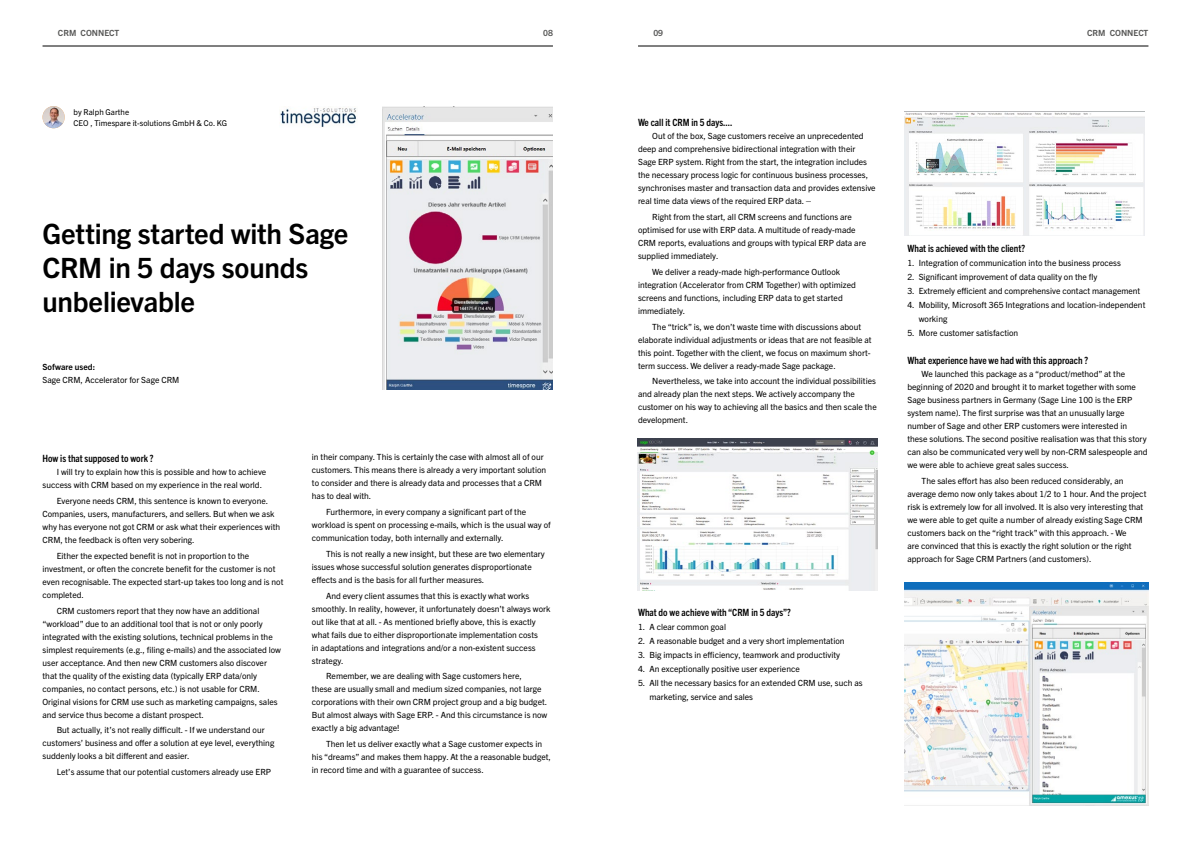
<style>
.page{position:relative;width:1191px;height:842px;background:#fff}
.page>*{position:absolute;margin:0;border:0;box-sizing:border-box;transform-origin:0 0}
.t1{font:700 28px/34px "Trade Gothic Next LT Pro";letter-spacing:-.01em;color:#000}
.t2{font:700 condensed 10px "Trade Gothic Next LT Pro";color:#000}
.t3{font:8.5px/13px "Trade Gothic Next LT Pro";color:#000}
.t4{font:700 8.5px "Trade Gothic Next LT Pro";color:#575756}
.t5{font:700 8.5px "Trade Gothic Next LT Pro";color:#000}
.t6{font:8px/11px "Trade Gothic Next LT Pro";color:#000}
</style>
<div class="page">
<hr style="left:43px;top:46px;width:510px;height:1px;background:#000">
<hr style="left:638px;top:46px;width:510px;height:1px;background:#000">
<img style="left:904px;top:111px;width:240px;height:125px">
<img style="left:637px;top:438px;width:240px;height:153px">
<img style="left:904px;top:582px;width:244px;height:223px">
<img style="left:383px;top:106px;width:170px;height:284px">
<img style="left:43px;top:106px;width:22px;height:22px;border-radius:11px">
<img style="left:280px;top:108px;width:76px;height:19px">
<p class="t4" style="left:58px;top:27px;width:63px">CRM CONNECT</p>
<p class="t4" style="left:543px;top:27px;width:11px">08</p>
<p class="t4" style="left:653px;top:27px;width:11px">09</p>
<p class="t4" style="left:1087px;top:27px;width:63px">CRM CONNECT</p>
<p class="t6" style="left:74px;top:106px;width:155px">by Ralph Garthe<br>CEO , Timespare it-solutions GmbH &amp; Co. KG</p>
<h1 class="t1" style="left:43px;top:215px;width:307px">Getting started with Sage<br>CRM in 5 days sounds unbelievable</h1>
<p class="t5" style="left:43px;top:361px;width:54px">Sofware used:</p>
<p class="t3" style="left:43px;top:372px;width:138px">Sage CRM, Accelerator for Sage CRM</p>
<p class="t2" style="left:43px;top:452px;width:113px">How is that supposed to work ?</p>
<p class="t3" style="left:43px;top:465px;width:225px;text-indent:14px">I will try to explain how this is possible and how to achieve success with CRM based on my experience in the real world.</p>
<p class="t3" style="left:43px;top:494px;width:239px;text-indent:14px">Everyone needs CRM, this sentence is known to everyone.<br>Companies, users, manufacturers, and sellers. But when we ask why has everyone not got CRM or ask what their experiences with CRM, the feedback is often very sobering.</p>
<p class="t3" style="left:43px;top:549px;width:242px;text-indent:14px">Either the expected benefit is not in proportion to the investment, or often the concrete benefit for the customer is not even recognisable. The expected start-up takes too long and is not completed.</p>
<p class="t3" style="left:43px;top:603px;width:240px;text-indent:14px">CRM customers report that they now have an additional “workload” due to an additional tool that is not or only poorly integrated with the existing solutions, technical problems in the simplest requirements (e.g., filing e-mails) and the associated low user acceptance. And then new CRM customers also discover that the quality of the existing data (typically ERP data/only companies, no contact persons, etc.) is not usable for CRM.<br>Original visions for CRM use such as marketing campaigns, sales and service thus become a distant prospect.</p>
<p class="t3" style="left:43px;top:723px;width:233px;text-indent:14px">But actually, it’s not really difficult. - If we understand our customers’ business and offer a solution at eye level, everything suddenly looks a bit different and easier.</p>
<p class="t3" style="left:57px;top:765px;width:216px">Let’s assume that our potential customers already use ERP</p>
<p class="t3" style="left:312px;top:450px;width:236px">in their company. This is certainly the case with almost all of our customers. This means there is already a very important solution to consider and there is already data and processes that a CRM has to deal with.</p>
<p class="t3" style="left:312px;top:505px;width:240px;text-indent:14px">Furthermore, in every company a significant part of the workload is spent on processing e-mails, which is the usual way of communication today, both internally and externally.</p>
<p class="t3" style="left:312px;top:547px;width:234px;text-indent:14px">This is not really a new insight, but these are two elementary issues whose successful solution generates disproportionate effects and is the basis for all further measures.</p>
<p class="t3" style="left:312px;top:588px;width:240px;text-indent:14px">And every client assumes that this is exactly what works smoothly. In reality, however, it unfortunately doesn’t always work out like that at all. - As mentioned briefly above, this is exactly what fails due to either disproportionate implementation costs<br>in adaptations and integrations and/or a non-existent success strategy.</p>
<p class="t3" style="left:312px;top:669px;width:237px;text-indent:14px">Remember, we are dealing with Sage customers here,<br>these are usually small and medium sized companies, not large corporations with their own CRM project group and a big budget.<br>But almost always with Sage ERP. - And this circumstance is now exactly a big advantage!</p>
<p class="t3" style="left:312px;top:737px;width:240px;text-indent:14px">Then let us deliver exactly what a Sage customer expects in his “dreams” and makes them happy. At the a reasonable budget, in record time and with a guarantee of success.</p>
<p class="t2" style="left:638px;top:116px;width:96px">We call it CRM in 5 days....</p>
<p class="t3" style="left:638px;top:129px;width:239px;text-indent:14px">Out of the box, Sage customers receive an unprecedented deep and comprehensive bidirectional integration with their<br>Sage ERP system. Right from the start, the integration includes the necessary process logic for continuous business processes, synchronises master and transaction data and provides extensive real time data views of the required ERP data. –</p>
<p class="t3" style="left:638px;top:210px;width:229px;text-indent:14px">Right from the start, all CRM screens and functions are optimised for use with ERP data. A multitude of ready-made CRM reports, evaluations and groups with typical ERP data are supplied immediately.</p>
<p class="t3" style="left:638px;top:264px;width:219px;text-indent:14px">We deliver a ready-made high-performance Outlook integration (Accelerator from CRM Together) with optimized screens and functions, including ERP data to get started immediately.</p>
<p class="t3" style="left:638px;top:319px;width:235px;text-indent:14px">The “trick” is, we don’t waste time with discussions about elaborate individual adjustments or ideas that are not feasible at this point. Together with the client, we focus on maximum short&shy;term success. We deliver a ready-made Sage package.</p>
<p class="t3" style="left:638px;top:374px;width:240px;text-indent:14px">Nevertheless, we take into account the individual possibilities and already plan the next steps. We actively accompany the customer on his way to achieving all the basics and then scale the development.</p>
<p class="t2" style="left:638px;top:606px;width:154px">What do we achieve with “CRM in 5 days”?</p>
<p class="t3" style="left:638px;top:620px;width:89px">1. A clear common goal</p>
<p class="t3" style="left:638px;top:634px;width:208px">2. A reasonable budget and a very short implementation</p>
<p class="t3" style="left:638px;top:648px;width:204px">3. Big impacts in efficiency, teamwork and productivity</p>
<p class="t3" style="left:638px;top:662px;width:163px">4. An exceptionally positive user experience</p>
<p class="t3" style="left:649px;top:675px;width:215px;line-height:14px;text-indent:-11px">5. All the necessary basics for an extended CRM use, such as marketing, service and sales</p>
<p class="t2" style="left:907px;top:242px;width:119px">What is achieved with the client?</p>
<p class="t3" style="left:907px;top:256px;width:215px">1. Integration of communication into the business process</p>
<p class="t3" style="left:907px;top:270px;width:191px">2. Significant improvement of data quality on the fly</p>
<p class="t3" style="left:907px;top:284px;width:234px">3. Extremely efficient and comprehensive contact management</p>
<p class="t3" style="left:918px;top:297px;width:228px;line-height:14px;text-indent:-11px">4. Mobility, Microsoft 365 Integrations and location-independent working</p>
<p class="t3" style="left:907px;top:326px;width:112px">5. More customer satisfaction</p>
<p class="t2" style="left:907px;top:354px;width:182px">What experience have we had with this approach ?</p>
<p class="t3" style="left:907px;top:367px;width:242px;text-indent:14px">We launched this package as a “product/method” at the beginning of 2020 and brought it to market together with some Sage business partners in Germany (Sage Line 100 is the ERP system name). The first surprise was that an unusually large number of Sage and other ERP customers were interested in these solutions. The second positive realisation was that this story can also be communicated very well by non-CRM salespeople and we were able to achieve great sales success.</p>
<p class="t3" style="left:907px;top:474px;width:240px;text-indent:14px">The sales effort has also been reduced considerably, an average demo now only takes about 1/2 to 1 hour. And the project risk is extremely low for all involved. It is also very interesting that we were able to get quite a number of already existing Sage CRM customers back on the “right track” with this approach. - We<br>are convinced that this is exactly the right solution or the right approach for Sage CRM Partners (and customers).</p>
</div>
